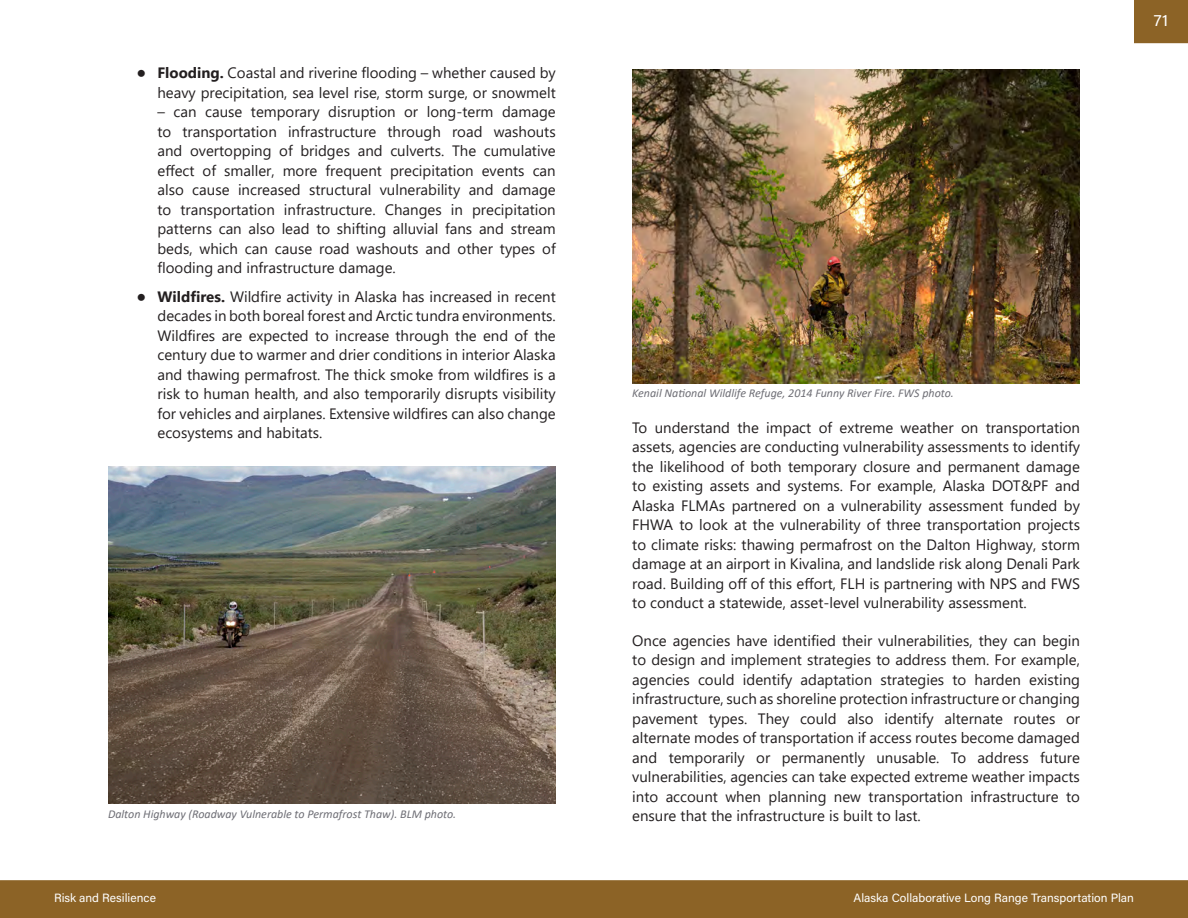
<style>
.page{position:relative;width:1188px;height:918px;background:#fff}
.page>*{position:absolute;margin:0;border:0;box-sizing:border-box;transform-origin:0 0}
.t1{font:16.5px "Acumin Pro";color:#fff}
.Paragraph_Text{font:15px/19.5px "Segoe UI";color:#231f20;text-align:justify}
.t2{font:italic 12px "Calibri";color:#6e6e75}
.t3{font:12px "Acumin Pro";color:#fff}
.s1{font-family:"Microsoft Ya Hei UI";font-weight:700}
.s2{font-weight:700}
</style>
<div class="page">
<div style="left:0;top:880px;width:1188px;height:38px;background:#8c6326;border:2px solid #8c6326"></div>
<div style="left:1134px;top:0;width:54px;height:43px;background:#8c6326"></div>
<img style="left:108px;top:466px;width:448px;height:338px">
<img style="left:632px;top:69px;width:448px;height:315px">
<p class="Paragraph_Text" style="left:136px;top:62px;width:421px;text-align:right"><span class="s1">●</span> <span class="s2">Flooding.</span> Coastal and riverine flooding – whether caused by heavy precipitation, sea level rise, storm surge, or snowmelt</p>
<p class="Paragraph_Text" style="left:158px;top:101px;width:400px">– can cause temporary disruption or long-term damage to transportation infrastructure through road washouts and overtopping of bridges and culverts. The cumulative effect of smaller, more frequent precipitation events can also cause increased structural vulnerability and damage to transportation infrastructure. Changes in precipitation patterns can also lead to shifting alluvial fans and stream beds, which can cause road washouts and other types of flooding and infrastructure damage.</p>
<p class="Paragraph_Text" style="left:158px;top:286px;width:400px;text-indent:-21px"><span class="s1">●</span> <span class="s2">Wildfires.</span> Wildfire activity in Alaska has increased in recent decades in both boreal forest and Arctic tundra environments.<br>Wildfires are expected to increase through the end of the century due to warmer and drier conditions in interior Alaska and thawing permafrost. The thick smoke from wildfires is a risk to human health, and also temporarily disrupts visibility for vehicles and airplanes. Extensive wildfires can also change ecosystems and habitats.</p>
<p class="t2" style="left:108px;top:806px;width:350px">Dalton Highway (Roadway Vulnerable to Permafrost Thaw). BLM photo.</p>
<p class="t1" style="left:1154px;top:9px;width:16px">71</p>
<p class="t2" style="left:632px;top:385px;width:323px">Kenail National Wildlife Refuge, 2014 Funny River Fire. FWS photo.</p>
<p class="Paragraph_Text" style="left:632px;top:416px;width:449px">To understand the impact of extreme weather on transportation assets, agencies are conducting vulnerability assessments to identify the likelihood of both temporary closure and permanent damage to existing assets and systems. For example, Alaska DOT&amp;PF and Alaska FLMAs partnered on a vulnerability assessment funded by FHWA to look at the vulnerability of three transportation projects to climate risks: thawing permafrost on the Dalton Highway, storm damage at an airport in Kivalina, and landslide risk along Denali Park road. Building off of this effort, FLH is partnering with NPS and FWS to conduct a statewide, asset-level vulnerability assessment.</p>
<p class="Paragraph_Text" style="left:632px;top:629px;width:449px">Once agencies have identified their vulnerabilities, they can begin to design and implement strategies to address them. For example, agencies could identify adaptation strategies to harden existing infrastructure, such as shoreline protection infrastructure or changing pavement types. They could also identify alternate routes or alternate modes of transportation if access routes become damaged and temporarily or permanently unusable. To address future vulnerabilities, agencies can take expected extreme weather impacts into account when planning new transportation infrastructure to ensure that the infrastructure is built to last.</p>
<p class="t3" style="left:54px;top:889px;width:103px">Risk and Resilience</p>
<p class="t3" style="left:854px;top:889px;width:282px">Alaska Collaborative Long Range Transportation Plan</p>
</div>
